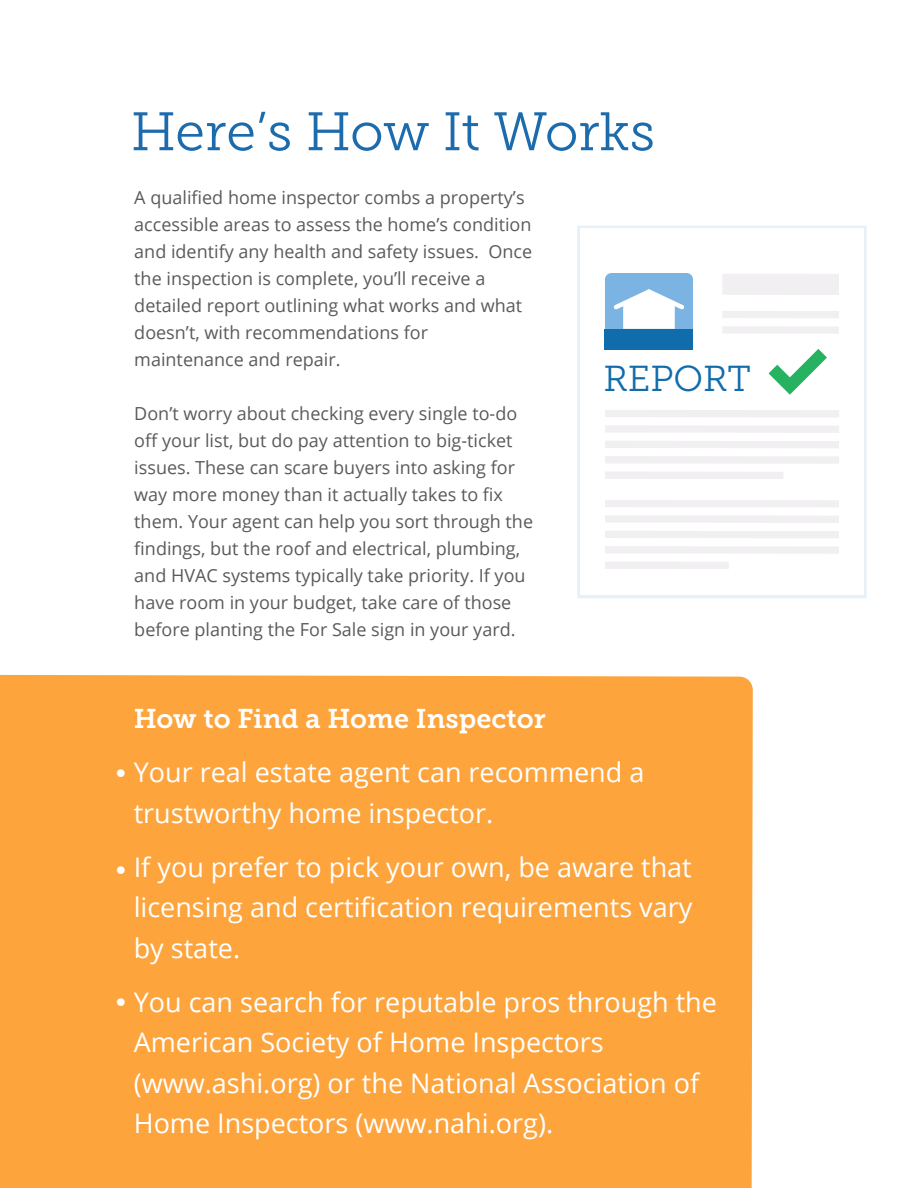
<style>
.page{position:relative;width:918px;height:1188px;background:#fff}
.page>*{position:absolute;margin:0;border:0;box-sizing:border-box;transform-origin:0 0}
.t1{font:54px "Museo Slab 300";letter-spacing:-.005em;color:#1c6bac}
.t2{font:36px "Museo Slab 300";letter-spacing:-.005em;color:#116cab}
.t3{font:27px/40.5px "Open Sans";color:#fff}
.t4{font:27px "Museo Slab 700";color:#fff}
.t5{font:27px "Museo Slab 300";color:#fff}
.t6{font:18px/27px "Open Sans";color:#595a5b}
.s1{font-family:"Museo Slab 300"}
</style>
<div class="page">
<div style="left:0;top:675px;width:753px;height:513px;background:#fda43d"></div>
<svg style="left:577px;top:226px;width:290px;height:372px;background:#e6f1f9"></svg>
<div style="left:580px;top:228px;width:284px;height:367px;background:#fff"></div>
<div style="left:605px;top:273px;width:88px;height:67px;background:#7bb4e2;border-radius:6px"></div>
<svg style="left:613px;top:289px;width:72px;height:40px"></svg>
<div style="left:605px;top:329px;width:88px;height:21px;background:#116cab"></div>
<div style="left:722px;top:311px;width:117px;height:7px;background:#f1eff1"></div>
<div style="left:722px;top:274px;width:117px;height:21px;background:#f1eff1"></div>
<div style="left:722px;top:326px;width:117px;height:8px;background:#f1eff1"></div>
<div style="left:605px;top:410px;width:234px;height:7px;background:#f1eff1"></div>
<div style="left:605px;top:425px;width:234px;height:8px;background:#f1eff1"></div>
<div style="left:605px;top:441px;width:234px;height:7px;background:#f1eff1"></div>
<div style="left:605px;top:456px;width:234px;height:8px;background:#f1eff1"></div>
<div style="left:605px;top:472px;width:178px;height:7px;background:#f1eff1"></div>
<div style="left:605px;top:500px;width:234px;height:7px;background:#f1eff1"></div>
<div style="left:605px;top:515px;width:234px;height:8px;background:#f1eff1"></div>
<div style="left:605px;top:531px;width:234px;height:7px;background:#f1eff1"></div>
<div style="left:605px;top:546px;width:234px;height:8px;background:#f1eff1"></div>
<div style="left:605px;top:562px;width:124px;height:7px;background:#f1eff1"></div>
<svg style="left:769px;top:349px;width:58px;height:46px"></svg>
<h1 class="t1" style="left:131px;top:102px;width:526px">Here’s How It Works</h1>
<p class="t6" style="left:134px;top:183px;width:399px">A qualified home inspector combs a property’s accessible areas to assess the home’s condition and identify any health and safety issues. Once the inspection is complete, you’ll receive a detailed report outlining what works and what doesn’t, with recommendations for maintenance and repair.</p>
<p class="t6" style="left:134px;top:399px;width:400px">Don’t worry about checking every single to-do off your list, but do pay attention to big-ticket issues. These can scare buyers into asking for way more money than it actually takes to fix them. Your agent can help you sort through the findings, but the roof and electrical, plumbing, and HVAC systems typically take priority. If you have room in your budget, take care of those before planting the For Sale sign in your yard.</p>
<h2 class="t2" style="left:603px;top:359px;width:149px">REPORT</h2>
<h3 class="t4" style="left:134px;top:704px;width:414px">How to Find a Home Inspector</h3>
<h3 class="t3" style="left:134px;top:752px;width:512px;text-indent:-18px"><span class="s1">•</span> Your real estate agent can recommend a trustworthy home inspector.</h3>
<h3 class="t3" style="left:134px;top:846px;width:560px;text-align:justify;text-indent:-18px"><span class="s1">•</span> If you prefer to pick your own, be aware that licensing and certification requirements vary by state.</h3>
<h3 class="t3" style="left:134px;top:981px;width:585px">You can search for reputable pros through the American Society of Home Inspectors (www.ashi.org) or the National Association of Home Inspectors (www.nahi.org).</h3>
<h3 class="t5" style="left:115px;top:986px;width:12px">•</h3>
</div>
